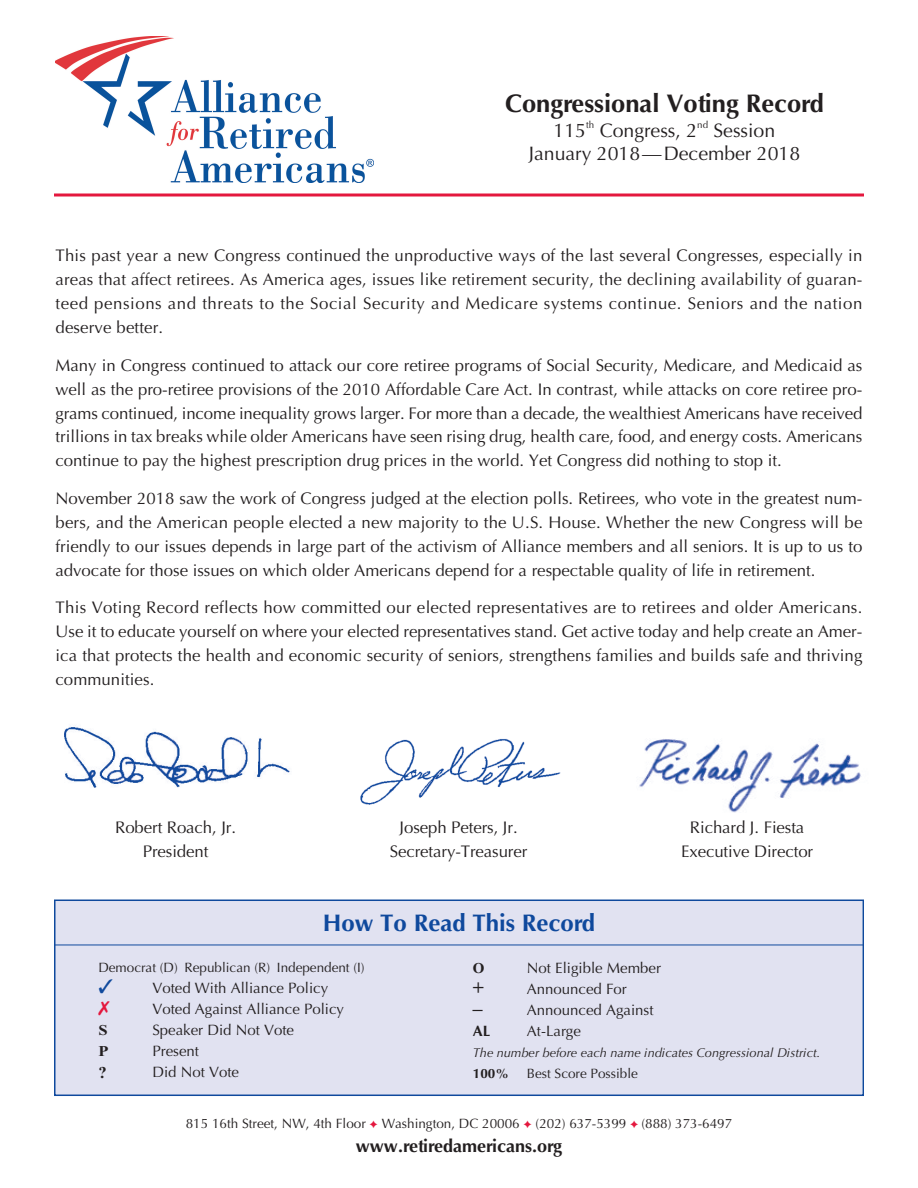
<style>
.page{position:relative;width:918px;height:1188px;background:#fff}
.page>*{position:absolute;margin:0;border:0;box-sizing:border-box;transform-origin:0 0}
.t1{font:700 25.5px "Optima";color:#231f20}
.t2{font:700 24px "Optima";color:#0f499d}
.t3{font:19.5px/22.5px "Optima";color:#231f20}
.t4{font:700 19.5px "Times New Roman";color:#231f20}
.t5{font:700 18px "Optima";color:#231f20}
.t6{font:16.8px/24px "Optima";color:#231f20;text-align:justify}
.t7{font:700 16.5px "Times New Roman";color:#231f20}
.t8{font:15px/21px "Optima";color:#231f20}
.t9{font:700 15px "Times New Roman";color:#231f20;scale:1.1 1}
.t10{font:700 15px "Times New Roman";color:#231f20}
.t11{font:13.5px "Optima";color:#231f20}
.t12{font:700 13.5px "Optima";color:#231f20}
.t13{font:italic 12.75px "Optima";color:#231f20}
.t14{font:9.75px "Optima";color:#231f20}
.s1{color:#0f499d}
.s2{font-family:"Times New Roman";font-weight:700;font-size:19.5px}
.s3{font-weight:700}
.s4{color:#e4183e}
</style>
<div class="page">
<img style="left:55px;top:37px;width:319px;height:145px">
<div style="left:56px;top:901px;width:806px;height:194px;background:#e1e2f1"></div>
<div style="left:54px;top:900px;width:810px;height:196px;border:2px solid #0f499d"></div>
<hr style="left:54px;top:945px;width:810px;height:1px;background:#0f499d">
<img style="left:360px;top:739px;width:201px;height:66px">
<img style="left:64px;top:725px;width:226px;height:63px">
<img style="left:639px;top:739px;width:222px;height:74px">
<hr style="left:54px;top:194px;width:810px;height:2px;background:#e4183e">
<h1 class="t1" style="left:505px;top:89px;width:320px">Congressional Voting Record</h1>
<p class="t3" style="left:554px;top:120px;width:34px">115</p>
<p class="t14" style="left:586px;top:120px;width:10px">th</p>
<p class="t3" style="left:600px;top:120px;width:99px">Congress, 2</p>
<p class="t14" style="left:697px;top:120px;width:12px">nd</p>
<p class="t3" style="left:529px;top:120px;width:273px;text-indent:185px">Session<br>January 2018—December 2018</p>
<p class="t6" style="left:55px;top:244px;width:809px">This past year a new Congress continued the unproductive ways of the last several Congresses, especially in areas that affect retirees. As America ages, issues like retirement security, the declining availability of guaran&shy;teed pensions and threats to the Social Security and Medicare systems continue. Seniors and the nation deserve better.</p>
<p class="t6" style="left:55px;top:353px;width:809px">Many in Congress continued to attack our core retiree programs of Social Security, Medicare, and Medicaid as well as the pro-retiree provisions of the 2010 Affordable Care Act. In contrast, while attacks on core retiree pro&shy;grams continued, income inequality grows larger. For more than a decade, the wealthiest Americans have received trillions in tax breaks while older Americans have seen rising drug, health care, food, and energy costs. Americans continue to pay the highest prescription drug prices in the world. Yet Congress did nothing to stop it.</p>
<p class="t6" style="left:55px;top:487px;width:809px">November 2018 saw the work of Congress judged at the election polls. Retirees, who vote in the greatest num&shy;bers, and the American people elected a new majority to the U.S. House. Whether the new Congress will be friendly to our issues depends in large part of the activism of Alliance members and all seniors. It is up to us to advocate for those issues on which older Americans depend for a respectable quality of life in retirement.</p>
<p class="t6" style="left:55px;top:596px;width:809px">This Voting Record reflects how committed our elected representatives are to retirees and older Americans.<br>Use it to educate yourself on where your elected representatives stand. Get active today and help create an Amer&shy;ica that protects the health and economic security of seniors, strengthens families and builds safe and thriving communities.</p>
<p class="t6" style="left:115px;top:816px;width:122px">Robert Roach, Jr.</p>
<p class="t6" style="left:400px;top:816px;width:120px">Joseph Peters, Jr.</p>
<p class="t6" style="left:690px;top:816px;width:116px">Richard J. Fiesta</p>
<p class="t6" style="left:143px;top:840px;width:67px">President</p>
<p class="t6" style="left:390px;top:840px;width:139px">Secretary-Treasurer</p>
<p class="t6" style="left:681px;top:840px;width:134px">Executive Director</p>
<h2 class="t2" style="left:323px;top:909px;width:274px">How To Read This Record</h2>
<p class="t11" style="left:98px;top:959px;width:268px">Democrat (D) Republican (R) Independent (I)</p>
<p class="t8" style="left:98px;top:977px;width:231px"><span class="s1">✓</span> Voted With Alliance Policy</p>
<p class="t8" style="left:152px;top:998px;width:193px">Voted Against Alliance Policy</p>
<p class="t9" style="left:98px;top:1025px;width:10px">S</p>
<p class="t8" style="left:152px;top:1019px;width:143px">Speaker Did Not Vote</p>
<p class="t9" style="left:98px;top:1046px;width:11px">P</p>
<p class="t8" style="left:152px;top:1040px;width:48px">Present</p>
<p class="t7" style="left:98px;top:1067px;width:10px">?</p>
<p class="t8" style="left:152px;top:1061px;width:88px">Did Not Vote</p>
<p class="t10" style="left:473px;top:963px;width:13px">O</p>
<p class="t8" style="left:527px;top:958px;width:136px">Not Eligible Member</p>
<p class="t4" style="left:473px;top:981px;width:13px">+</p>
<p class="t8" style="left:527px;top:979px;width:102px">Announced For</p>
<p class="t8" style="left:473px;top:1000px;width:182px"><span class="s2">–</span> Announced Against<br><span class="s3">AL</span></p>
<p class="t8" style="left:527px;top:1021px;width:56px">At-Large</p>
<p class="t13" style="left:473px;top:1045px;width:349px">The number before each name indicates Congressional District.</p>
<p class="t12" style="left:473px;top:1066px;width:38px">100%</p>
<p class="t11" style="left:527px;top:1066px;width:113px">Best Score Possible</p>
<p class="t11" style="left:186px;top:1115px;width:548px">815 16th Street, NW, 4th Floor <span class="s4">✦</span> Washington, DC 20006 <span class="s4">✦</span> (202) 637-5399 <span class="s4">✦</span> (888) 373-6497</p>
<p class="t5" style="left:356px;top:1135px;width:208px">www.retiredamericans.org</p>
</div>
